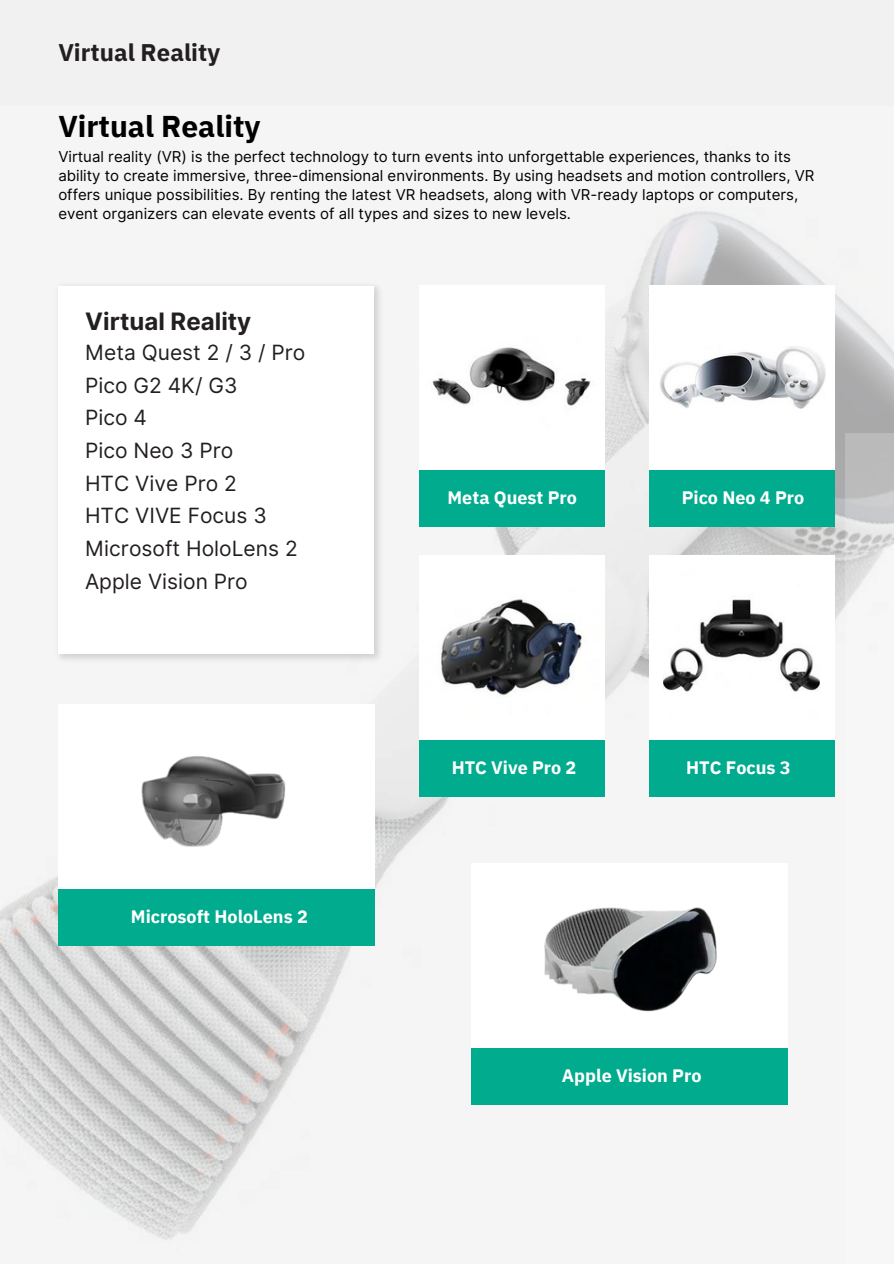
<style>
.page{position:relative;width:894px;height:1264px;background:#fff}
.page>*{position:absolute;margin:0;border:0;box-sizing:border-box;transform-origin:0 0}
.t1{font:700 30px "IBM Plex Sans";color:#000}
.t2{font:700 24px "IBM Plex Sans";color:#231f20}
.t3{font:700 24px "Inter";color:#231f20}
.t4{font:21px/32.7px "Inter";color:#231f20}
.t5{font:700 18px "IBM Plex Sans";color:#fff}
.t6{font:15px/19.2px "Inter";color:#000}
</style>
<div class="page">
<div style="left:0;top:0;width:893px;height:1263px;background:#f1f1f1"></div>
<img style="left:0;top:211px;width:892px;height:1029px">
<img style="left:52px;top:279px;width:334px;height:387px">
<div style="left:58px;top:286px;width:316px;height:367px;background:#fff"></div>
<div style="left:59px;top:705px;width:315px;height:184px;background:#fff"></div>
<div style="left:59px;top:889px;width:315px;height:56px;background:#00ab8e"></div>
<div style="left:419px;top:286px;width:185px;height:185px;background:#fff"></div>
<div style="left:419px;top:470px;width:185px;height:57px;background:#00ab8e"></div>
<div style="left:419px;top:556px;width:185px;height:184px;background:#fff"></div>
<div style="left:419px;top:740px;width:185px;height:56px;background:#00ab8e"></div>
<div style="left:648px;top:286px;width:185px;height:185px;background:#fff"></div>
<div style="left:648px;top:470px;width:185px;height:57px;background:#00ab8e"></div>
<div style="left:648px;top:556px;width:185px;height:184px;background:#fff"></div>
<div style="left:648px;top:740px;width:185px;height:56px;background:#00ab8e"></div>
<img style="left:141px;top:756px;width:145px;height:91px">
<img style="left:663px;top:599px;width:155px;height:93px">
<div style="left:472px;top:863px;width:315px;height:185px;background:#fff"></div>
<div style="left:472px;top:1048px;width:315px;height:56px;background:#00ab8e"></div>
<img style="left:526px;top:855px;width:207px;height:157px">
<img style="left:441px;top:599px;width:142px;height:97px">
<img style="left:432px;top:347px;width:159px;height:59px">
<img style="left:660px;top:346px;width:165px;height:63px">
<img style="left:845px;top:434px;width:48px;height:806px">
<p class="t2" style="left:58px;top:36px;width:163px">Virtual Reality</p>
<h3 class="t1" style="left:58px;top:106px;width:204px">Virtual Reality</h3>
<p class="t6" style="left:58px;top:147px;width:757px">Virtual reality (VR) is the perfect technology to turn events into unforgettable experiences, thanks to its ability to create immersive, three-dimensional environments. By using headsets and motion controllers, VR offers unique possibilities. By renting the latest VR headsets, along with VR-ready laptops or computers, event organizers can elevate events of all types and sizes to new levels.</p>
<h3 class="t3" style="left:85px;top:307px;width:168px">Virtual Reality</h3>
<h3 class="t4" style="left:85px;top:336px;width:222px">Meta Quest 2 / 3 / Pro<br>Pico G2 4K/ G3<br>Pico 4<br>Pico Neo 3 Pro<br>HTC Vive Pro 2<br>HTC VIVE Focus 3<br>Microsoft HoloLens 2<br>Apple Vision Pro</h3>
<p class="t5" style="left:131px;top:904px;width:178px">Microsoft HoloLens 2</p>
<p class="t5" style="left:447px;top:486px;width:131px">Meta Quest Pro</p>
<h3 class="t5" style="left:451px;top:755px;width:126px">HTC Vive Pro 2</h3>
<h3 class="t5" style="left:681px;top:486px;width:124px">Pico Neo 4 Pro</h3>
<p class="t5" style="left:686px;top:755px;width:106px">HTC Focus 3</p>
<h3 class="t5" style="left:562px;top:1063px;width:141px">Apple Vision Pro</h3>
</div>
